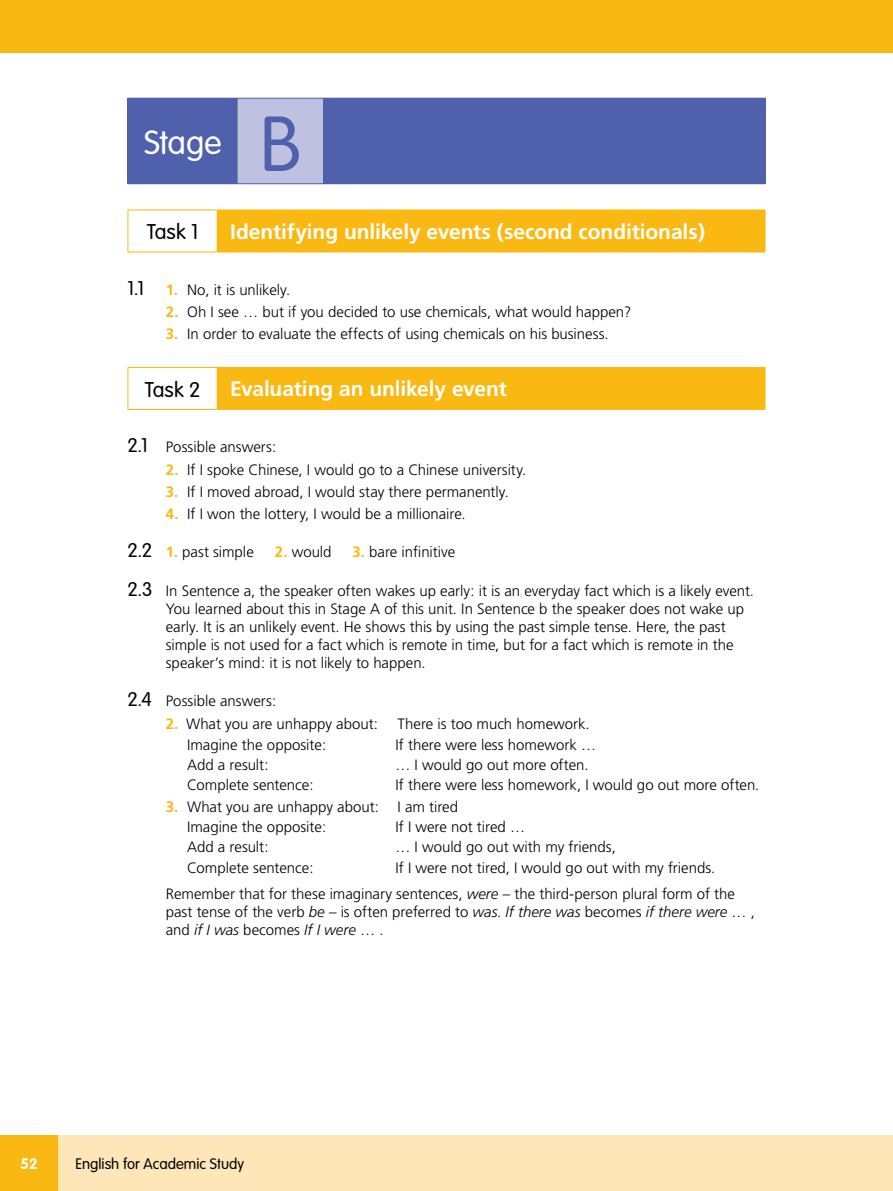
<style>
.page{position:relative;width:893px;height:1191px;background:#fff}
.page>*{position:absolute;margin:0;border:0;box-sizing:border-box;transform-origin:0 0}
.t1{font:300 76.5px "VAG Rounded";color:#4f61ac}
.t2{font:300 33px "VAG Rounded";letter-spacing:-.005em;color:#fff}
.t3{font:700 21px "Frutiger";letter-spacing:-.005em;color:#fff}
.t4{font:300 21px "VAG Rounded";color:#000}
.t5{font:300 15px/18px "Frutiger";color:#000}
.t6{font:300 15px "VAG Rounded";color:#000}
.t7{font:700 15px "VAG Rounded";color:#fff}
.s1{font-family:"VAG Rounded";font-size:19.5px}
.s2{font-weight:700;color:#fab812}
.s3{font-style:italic}
</style>
<div class="page">
<div style="left:58px;top:1135px;width:835px;height:56px;background:#ffe6b9"></div>
<div style="left:0;top:1135px;width:58px;height:56px;background:#fab812"></div>
<div style="left:0;top:0;width:893px;height:52px;background:#fab812"></div>
<div style="left:128px;top:98px;width:110px;height:86px;background:#4f61ac"></div>
<div style="left:238px;top:98px;width:85px;height:86px;background:#bfc1e1"></div>
<div style="left:323px;top:98px;width:442px;height:86px;background:#4f61ac"></div>
<hr style="left:238px;top:99px;width:1px;height:84px;background:#b9cdb4">
<hr style="left:238px;top:98px;width:85px;height:1px;background:#4f61ac">
<hr style="left:238px;top:183px;width:85px;height:1px;background:#4f61ac">
<div style="left:217px;top:210px;width:548px;height:42px;background:#fab812"></div>
<hr style="left:128px;top:210px;width:89px;height:1px;background:#fab812">
<hr style="left:128px;top:210px;width:1px;height:42px;background:#fab812">
<hr style="left:765px;top:210px;width:1px;height:42px;background:#fab812">
<hr style="left:128px;top:252px;width:89px;height:1px;background:#fab812">
<hr style="left:217px;top:252px;width:548px;height:1px;background:#fab812">
<div style="left:217px;top:367px;width:548px;height:42px;background:#fab812"></div>
<hr style="left:128px;top:367px;width:89px;height:1px;background:#fab812">
<hr style="left:128px;top:368px;width:1px;height:41px;background:#fab812">
<hr style="left:765px;top:368px;width:1px;height:41px;background:#fab812">
<hr style="left:128px;top:409px;width:89px;height:1px;background:#fab812">
<hr style="left:217px;top:409px;width:548px;height:1px;background:#fab812">
<h2 class="t2" style="left:144px;top:123px;width:79px">Stage</h2>
<h1 class="t1" style="left:260px;top:100px;width:43px">B</h1>
<h3 class="t4" style="left:147px;top:220px;width:53px">Task 1</h3>
<h3 class="t3" style="left:230px;top:219px;width:477px">Identifying unlikely events (second conditionals)</h3>
<p class="t5" style="left:128px;top:281px;width:164px"><span class="s1">1.1</span> <span class="s2">1.</span> No, it is unlikely.</p>
<p class="t5" style="left:166px;top:303px;width:467px"><span class="s2">2.</span> Oh I see … but if you decided to use chemicals, what would happen?</p>
<p class="t5" style="left:166px;top:325px;width:444px"><span class="s2">3.</span> In order to evaluate the effects of using chemicals on his business.</p>
<h3 class="t4" style="left:145px;top:377px;width:57px">Task 2</h3>
<h3 class="t3" style="left:230px;top:376px;width:278px">Evaluating an unlikely event</h3>
<p class="t5" style="left:128px;top:438px;width:150px"><span class="s1">2.1</span> Possible answers:</p>
<p class="t5" style="left:166px;top:460px;width:362px"><span class="s2">2.</span> If I spoke Chinese, I would go to a Chinese university.</p>
<p class="t5" style="left:166px;top:483px;width:345px"><span class="s2">3.</span> If I moved abroad, I would stay there permanently.</p>
<p class="t5" style="left:166px;top:505px;width:301px"><span class="s2">4.</span> If I won the lottery, I would be a millionaire.</p>
<p class="t5" style="left:128px;top:543px;width:128px"><span class="s1">2.2</span> <span class="s2">1.</span> past simple</p>
<p class="t5" style="left:275px;top:543px;width:58px"><span class="s2">2.</span> would</p>
<p class="t5" style="left:352px;top:543px;width:104px"><span class="s2">3.</span> bare infinitive</p>
<p class="t5" style="left:166px;top:582px;width:590px;text-indent:-38px"><span class="s1">2.3</span> In Sentence a, the speaker often wakes up early: it is an everyday fact which is a likely event.<br>You learned about this in Stage A of this unit. In Sentence b the speaker does not wake up early. It is an unlikely event. He shows this by using the past simple tense. Here, the past simple is not used for a fact which is remote in time, but for a fact which is remote in the speaker’s mind: it is not likely to happen.</p>
<p class="t5" style="left:128px;top:692px;width:150px"><span class="s1">2.4</span> Possible answers:</p>
<p class="t5" style="left:166px;top:715px;width:214px"><span class="s2">2.</span> What you are unhappy about:</p>
<p class="t5" style="left:398px;top:715px;width:194px">There is too much homework.</p>
<p class="t5" style="left:187px;top:735px;width:141px">Imagine the opposite:</p>
<p class="t5" style="left:395px;top:735px;width:202px">If there were less homework …</p>
<p class="t5" style="left:187px;top:756px;width:83px">Add a result:</p>
<p class="t5" style="left:395px;top:756px;width:195px">… I would go out more often.</p>
<p class="t5" style="left:187px;top:776px;width:128px">Complete sentence:</p>
<p class="t5" style="left:395px;top:776px;width:365px">If there were less homework, I would go out more often.</p>
<p class="t5" style="left:187px;top:797px;width:273px;line-height:20.1px;text-indent:-21px"><span class="s2">3.</span> What you are unhappy about: I am tired<br>Imagine the opposite:</p>
<p class="t5" style="left:395px;top:818px;width:131px">If I were not tired …</p>
<p class="t5" style="left:187px;top:838px;width:83px">Add a result:</p>
<p class="t5" style="left:395px;top:838px;width:222px">… I would go out with my friends,</p>
<p class="t5" style="left:187px;top:858px;width:128px">Complete sentence:</p>
<p class="t5" style="left:166px;top:854px;width:571px;line-height:26.5px;text-indent:230px">If I were not tired, I would go out with my friends.<br>Remember that for these imaginary sentences, <span class="s3">were</span> – the third-person plural form of the</p>
<p class="t5" style="left:166px;top:903px;width:591px">past tense of the verb <span class="s3">be</span> – is often preferred to <span class="s3">was</span>. <span class="s3">If there was</span> becomes <span class="s3">if there were</span> … , and <span class="s3">if I was</span> becomes <span class="s3">If I were</span> … .</p>
<p class="t7" style="left:20px;top:1154px;width:19px">52</p>
<p class="t6" style="left:75px;top:1155px;width:170px">English for Academic Study</p>
</div>
